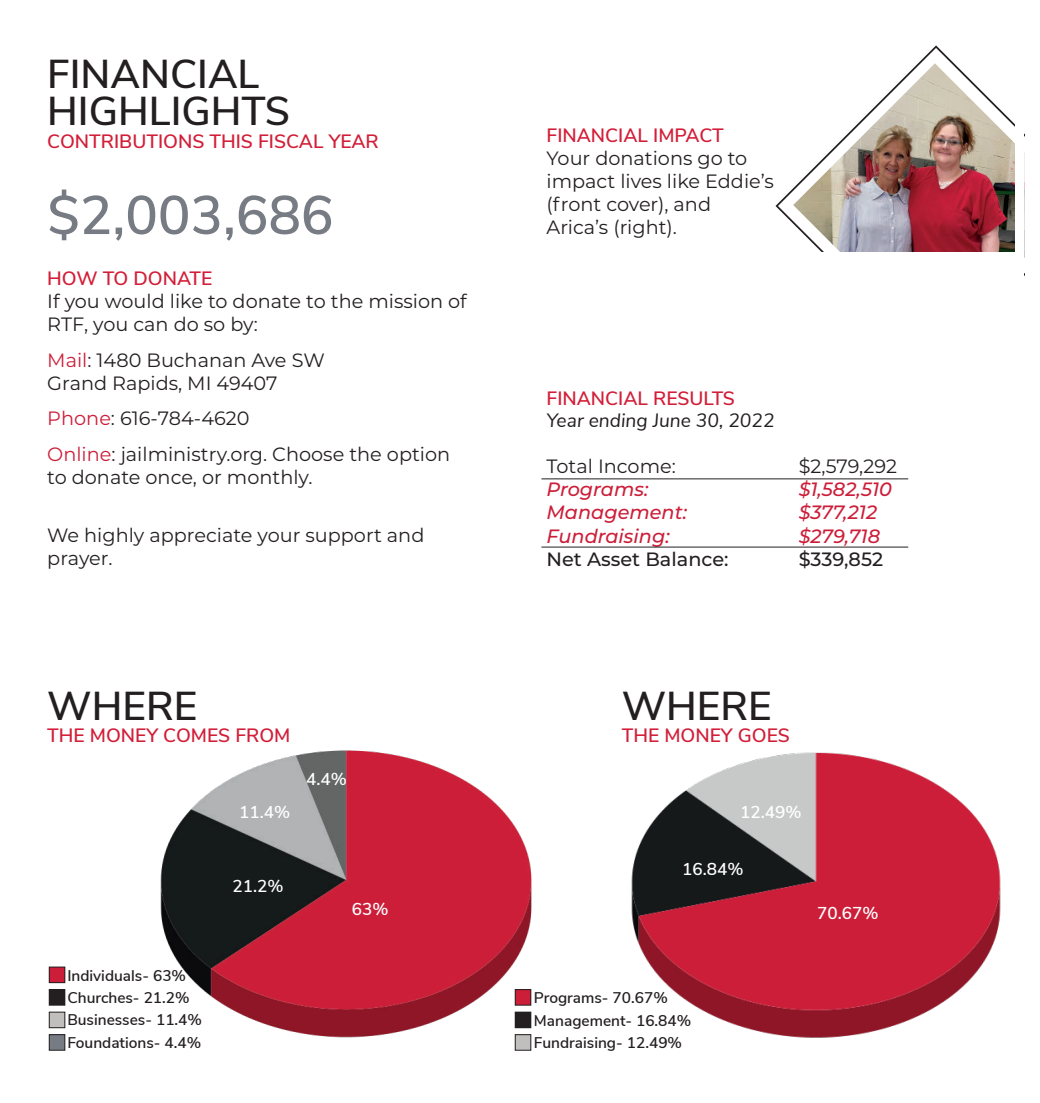
<style>
.page{position:relative;width:1040px;height:1103px;background:#fff}
.page>*{position:absolute;margin:0;border:0;box-sizing:border-box;transform-origin:0 0}
.t1{font:600 54.25px "Nunito Sans";color:#777b83}
.t2{font:600 40.25px/36.8px "Nunito Sans";color:#231f20}
.t3{font:19.25px/23.1px "Montserrat";color:#231f20}
.t4{font:600 19.25px "Nunito Sans";color:#d21e38}
.t5{font:italic 500 19.25px "Montserrat";color:#cc1e39}
.t6{font:500 19.25px "Montserrat";color:#231f20}
.t7{font:italic 19.25px "Nunito Sans";color:#231f20}
.t8{font:600 17.15px "Nunito Sans";color:#fff}
.t9{font:600 15.4px/22.2px "Nunito Sans";color:#231f20}
.s1{color:#cc1e39}
</style>
<div class="page">
<img style="left:793px;top:63px;width:222px;height:189px">
<hr style="left:541px;top:478px;width:367px;height:1px;background:#231f20">
<hr style="left:541px;top:547px;width:367px;height:1px;background:#231f20">
<img style="left:631px;top:752px;width:370px;height:286px">
<img style="left:160px;top:750px;width:372px;height:297px">
<div style="left:49px;top:967px;width:16px;height:15px;background:#cc1e39"></div>
<div style="left:49px;top:966px;width:16px;height:16px;border:1px solid #231f20"></div>
<div style="left:49px;top:989px;width:16px;height:16px;background:#231f20"></div>
<div style="left:49px;top:1012px;width:16px;height:15px;background:#c0bfbe"></div>
<div style="left:49px;top:1011px;width:16px;height:16px;border:1px solid #231f20"></div>
<div style="left:49px;top:1034px;width:16px;height:16px;background:#777b83"></div>
<div style="left:49px;top:1034px;width:16px;height:16px;border:1px solid #231f20"></div>
<div style="left:515px;top:989px;width:16px;height:16px;background:#cc1e39"></div>
<div style="left:515px;top:989px;width:16px;height:16px;border:1px solid #231f20"></div>
<div style="left:515px;top:1012px;width:16px;height:15px;background:#231f20"></div>
<div style="left:515px;top:1011px;width:16px;height:16px;border:1px solid #231f20"></div>
<div style="left:515px;top:1034px;width:16px;height:16px;background:#c0bfbe"></div>
<div style="left:515px;top:1034px;width:16px;height:16px;border:1px solid #231f20"></div>
<h2 class="t2" style="left:47px;top:57px;width:244px">FINANCIAL<br>HIGHLIGHTS</h2>
<p class="t4" style="left:47px;top:132px;width:333px">CONTRIBUTIONS THIS FISCAL YEAR</p>
<h1 class="t1" style="left:47px;top:189px;width:288px">$2,003,686</h1>
<p class="t4" style="left:47px;top:269px;width:167px">HOW TO DONATE</p>
<p class="t3" style="left:47px;top:291px;width:421px">If you would like to donate to the mission of<br>RTF, you can do so by:</p>
<p class="t3" style="left:47px;top:349px;width:279px"><span class="s1">Mail</span>: 1480 Buchanan Ave SW<br>Grand Rapids, MI 49407</p>
<p class="t3" style="left:47px;top:401px;width:404px;line-height:35.4px"><span class="s1">Phone</span>: 616-784-4620<br><span class="s1">Online</span>: jailministry.org. Choose the option</p>
<p class="t3" style="left:47px;top:466px;width:267px">to donate once, or monthly.</p>
<p class="t3" style="left:47px;top:524px;width:378px">We highly appreciate your support and prayer.</p>
<h2 class="t2" style="left:47px;top:688px;width:152px">WHERE</h2>
<p class="t4" style="left:47px;top:726px;width:245px">THE MONEY COMES FROM</p>
<p class="t8" style="left:239px;top:804px;width:53px">11.4%</p>
<p class="t8" style="left:306px;top:770px;width:42px">4.4%</p>
<p class="t9" style="left:67px;top:964px;width:136px">Individuals- 63%<br>Churches- 21.2%<br>Businesses- 11.4%<br>Foundations- 4.4%</p>
<p class="t8" style="left:232px;top:878px;width:53px">21.2%</p>
<p class="t8" style="left:352px;top:901px;width:38px">63%</p>
<p class="t4" style="left:546px;top:126px;width:179px">FINANCIAL IMPACT</p>
<p class="t3" style="left:546px;top:147px;width:229px">Your donations go to impact lives like Eddie’s (front cover), and<br>Arica’s (right).</p>
<p class="t4" style="left:546px;top:389px;width:190px">FINANCIAL RESULTS</p>
<p class="t7" style="left:546px;top:413px;width:229px">Year ending June 30, 2022</p>
<p class="t3" style="left:546px;top:455px;width:131px">Total Income:</p>
<p class="t3" style="left:798px;top:455px;width:100px">$2,579,292</p>
<p class="t5" style="left:546px;top:480px;width:103px">Programs:</p>
<p class="t5" style="left:798px;top:480px;width:95px">$1,582,510</p>
<p class="t5" style="left:546px;top:503px;width:142px">Management:</p>
<p class="t5" style="left:798px;top:503px;width:80px">$377,212</p>
<p class="t5" style="left:546px;top:527px;width:125px">Fundraising:</p>
<p class="t5" style="left:798px;top:527px;width:83px">$279,718</p>
<p class="t6" style="left:546px;top:550px;width:183px">Net Asset Balance:</p>
<p class="t6" style="left:798px;top:550px;width:86px">$339,852</p>
<h2 class="t2" style="left:621px;top:688px;width:152px">WHERE</h2>
<p class="t4" style="left:621px;top:726px;width:169px">THE MONEY GOES</p>
<p class="t8" style="left:740px;top:804px;width:63px">12.49%</p>
<p class="t8" style="left:682px;top:860px;width:63px">16.84%</p>
<p class="t9" style="left:534px;top:987px;width:159px">Programs- 70.67%<br>Management- 16.84%<br>Fundraising- 12.49%</p>
<p class="t8" style="left:817px;top:905px;width:63px">70.67%</p>
</div>
